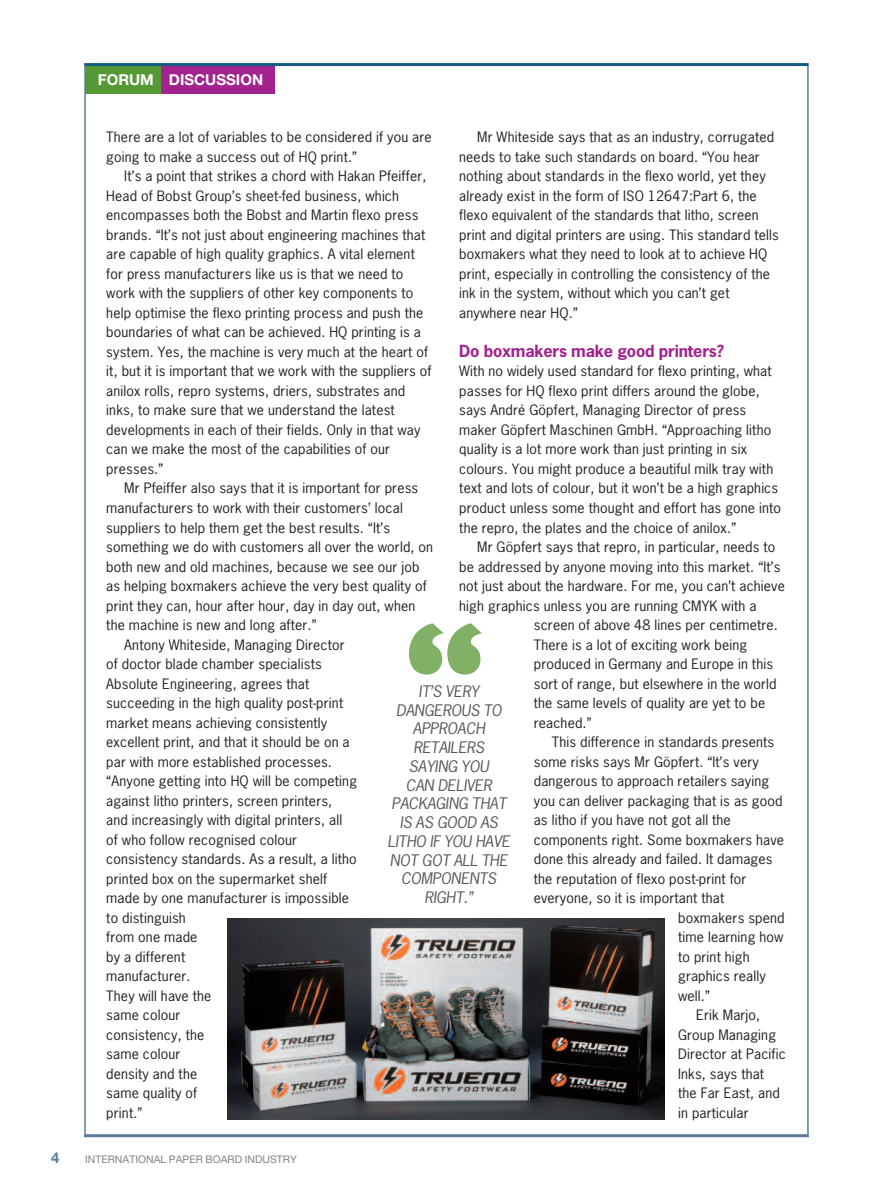
<style>
.page{position:relative;width:893px;height:1191px;background:#fff}
.page>*{position:absolute;margin:0;border:0;box-sizing:border-box;transform-origin:0 0}
.t1{font:700 15.75px "News Gothic";letter-spacing:-.015em;color:#a2238e;scale:1.04 1}
.t2{font:italic 15px/18.8px "News Gothic";letter-spacing:-.01em;color:#57585a;text-align:center;scale:1.04 1}
.t3{font:700 15px "Helvetica Neue";color:#fff}
.t4{font:700 15px "Helvetica Neue";color:#5b7c9b}
.t5{font:13.5px/19.5px "News Gothic";letter-spacing:.01em;color:#231f20;scale:1.04 1}
.t6{font:10.5px "Helvetica Neue";color:#808285}
</style>
<div class="page">
<div style="left:85px;top:65px;width:80px;height:29px;background:#549935"></div>
<div style="left:162px;top:65px;width:113px;height:29px;background:#a2238e"></div>
<hr style="left:84px;top:65px;width:2px;height:1072px;background:#5b7c9b">
<hr style="left:807px;top:65px;width:2px;height:1072px;background:#5b7c9b">
<hr style="left:84px;top:63px;width:725px;height:3px;background:#135b80">
<hr style="left:84px;top:1134px;width:725px;height:3px;background:#5b7c9b">
<img style="left:228px;top:918px;width:437px;height:201px">
<img style="left:409px;top:623px;width:73px;height:52px">
<p class="t3" style="left:98px;top:70px;width:167px">FORUM DISCUSSION</p>
<p class="t5" style="left:106px;top:128px;width:314px">There are a lot of variables to be considered if you are going to make a success out of HQ print.”</p>
<p class="t5" style="left:106px;top:167px;width:314px;text-indent:18px">It’s a point that strikes a chord with Hakan Pfeiffer, Head of Bobst Group’s sheet-fed business, which encompasses both the Bobst and Martin flexo press brands. “It’s not just about engineering machines that are capable of high quality graphics. A vital element for press manufacturers like us is that we need to work with the suppliers of other key components to help optimise the flexo printing process and push the boundaries of what can be achieved. HQ printing is a system. Yes, the machine is very much at the heart of it, but it is important that we work with the suppliers of anilox rolls, repro systems, driers, substrates and inks, to make sure that we understand the latest developments in each of their fields. Only in that way can we make the most of the capabilities of our presses.”</p>
<p class="t5" style="left:124px;top:479px;width:284px">Mr Pfeiffer also says that it is important for press</p>
<p class="t5" style="left:106px;top:498px;width:287px">manufacturers to work with their customers’ local</p>
<p class="t5" style="left:106px;top:518px;width:274px">suppliers to help them get the best results. “It’s</p>
<p class="t5" style="left:106px;top:537px;width:316px">something we do with customers all over the world, on</p>
<p class="t5" style="left:106px;top:557px;width:303px">both new and old machines, because we see our job</p>
<p class="t5" style="left:106px;top:576px;width:310px">as helping boxmakers achieve the very best quality of</p>
<p class="t5" style="left:106px;top:596px;width:299px">print they can, hour after hour, day in day out, when</p>
<p class="t5" style="left:106px;top:615px;width:204px">the machine is new and long after.”</p>
<p class="t5" style="left:124px;top:635px;width:213px">Antony Whiteside, Managing Director</p>
<p class="t5" style="left:106px;top:654px;width:209px">of doctor blade chamber specialists</p>
<p class="t5" style="left:106px;top:674px;width:197px">Absolute Engineering, agrees that</p>
<p class="t5" style="left:106px;top:693px;width:229px">succeeding in the high quality post-print</p>
<p class="t5" style="left:106px;top:713px;width:214px">market means achieving consistently</p>
<p class="t5" style="left:106px;top:732px;width:235px">excellent print, and that it should be on a</p>
<p class="t5" style="left:106px;top:752px;width:219px">par with more established processes.</p>
<p class="t5" style="left:106px;top:771px;width:243px">“Anyone getting into HQ will be competing</p>
<p class="t5" style="left:106px;top:791px;width:219px">against litho printers, screen printers,</p>
<p class="t5" style="left:106px;top:810px;width:228px">and increasingly with digital printers, all</p>
<p class="t5" style="left:106px;top:830px;width:185px">of who follow recognised colour</p>
<p class="t5" style="left:106px;top:849px;width:242px">consistency standards. As a result, a litho</p>
<p class="t5" style="left:106px;top:869px;width:214px">printed box on the supermarket shelf</p>
<p class="t5" style="left:106px;top:888px;width:235px">made by one manufacturer is impossible</p>
<p class="t5" style="left:106px;top:908px;width:78px">to distinguish</p>
<p class="t5" style="left:106px;top:927px;width:89px">from one made</p>
<p class="t5" style="left:106px;top:947px;width:77px">by a different</p>
<p class="t5" style="left:106px;top:966px;width:82px">manufacturer.</p>
<p class="t5" style="left:106px;top:986px;width:103px">They will have the</p>
<p class="t5" style="left:106px;top:1005px;width:73px">same colour</p>
<p class="t5" style="left:106px;top:1025px;width:96px">consistency, the</p>
<p class="t5" style="left:106px;top:1044px;width:73px">same colour</p>
<p class="t5" style="left:106px;top:1064px;width:89px">density and the</p>
<p class="t5" style="left:106px;top:1083px;width:89px">same quality of</p>
<p class="t5" style="left:106px;top:1103px;width:36px">print.”</p>
<p class="t5" style="left:459px;top:128px;width:309px;text-indent:18px">Mr Whiteside says that as an industry, corrugated needs to take such standards on board. “You hear nothing about standards in the flexo world, yet they already exist in the form of ISO 12647:Part 6, the flexo equivalent of the standards that litho, screen print and digital printers are using. This standard tells boxmakers what they need to look at to achieve HQ print, especially in controlling the consistency of the ink in the system, without which you can’t get anywhere near HQ.”</p>
<p class="t1" style="left:459px;top:342px;width:256px">Do boxmakers make good printers?</p>
<p class="t5" style="left:459px;top:362px;width:311px">With no widely used standard for flexo printing, what passes for HQ flexo print differs around the globe, says André Göpfert, Managing Director of press maker Göpfert Maschinen GmbH. “Approaching litho quality is a lot more work than just printing in six colours. You might produce a beautiful milk tray with text and lots of colour, but it won’t be a high graphics product unless some thought and effort has gone into the repro, the plates and the choice of anilox.”</p>
<p class="t5" style="left:477px;top:537px;width:288px">Mr Göpfert says that repro, in particular, needs to</p>
<p class="t5" style="left:459px;top:557px;width:310px">be addressed by anyone moving into this market. “It’s</p>
<p class="t5" style="left:459px;top:576px;width:315px">not just about the hardware. For me, you can’t achieve</p>
<p class="t5" style="left:459px;top:596px;width:287px">high graphics unless you are running CMYK with a</p>
<p class="t5" style="left:534px;top:615px;width:236px">screen of above 48 lines per centimetre.</p>
<p class="t5" style="left:534px;top:635px;width:207px">There is a lot of exciting work being</p>
<p class="t5" style="left:534px;top:654px;width:232px">produced in Germany and Europe in this</p>
<p class="t5" style="left:534px;top:674px;width:235px">sort of range, but elsewhere in the world</p>
<p class="t5" style="left:534px;top:693px;width:224px">the same levels of quality are yet to be</p>
<p class="t5" style="left:534px;top:713px;width:57px">reached.”</p>
<p class="t5" style="left:552px;top:732px;width:215px">This difference in standards presents</p>
<p class="t5" style="left:534px;top:752px;width:218px">some risks says Mr Göpfert. “It’s very</p>
<p class="t5" style="left:534px;top:771px;width:228px">dangerous to approach retailers saying</p>
<p class="t5" style="left:534px;top:791px;width:241px">you can deliver packaging that is as good</p>
<p class="t5" style="left:534px;top:810px;width:191px">as litho if you have not got all the</p>
<p class="t5" style="left:534px;top:830px;width:242px">components right. Some boxmakers have</p>
<p class="t5" style="left:534px;top:849px;width:231px">done this already and failed. It damages</p>
<p class="t5" style="left:534px;top:869px;width:206px">the reputation of flexo post-print for</p>
<p class="t5" style="left:534px;top:888px;width:185px">everyone, so it is important that</p>
<p class="t5" style="left:678px;top:908px;width:104px">boxmakers spend</p>
<p class="t5" style="left:678px;top:927px;width:103px">time learning how</p>
<p class="t5" style="left:678px;top:947px;width:70px">to print high</p>
<p class="t5" style="left:678px;top:966px;width:86px">graphics really</p>
<p class="t5" style="left:678px;top:986px;width:32px">well.”</p>
<p class="t5" style="left:696px;top:1005px;width:63px">Erik Marjo,</p>
<p class="t5" style="left:678px;top:1025px;width:96px">Group Managing</p>
<p class="t5" style="left:678px;top:1044px;width:105px">Director at Pacific</p>
<p class="t5" style="left:678px;top:1064px;width:84px">Inks, says that</p>
<p class="t5" style="left:678px;top:1083px;width:99px">the Far East, and</p>
<p class="t5" style="left:678px;top:1103px;width:69px">in particular</p>
<p class="t2" style="left:388px;top:682px;width:119px">IT’S VERY<br>DANGEROUS TO<br>APPROACH<br>RETAILERS<br>SAYING YOU<br>CAN DELIVER<br>PACKAGING THAT<br>IS AS GOOD AS<br>LITHO IF YOU HAVE<br>NOT GOT ALL THE<br>COMPONENTS<br>RIGHT.”</p>
<p class="t4" style="left:51px;top:1148px;width:10px">4</p>
<p class="t6" style="left:85px;top:1153px;width:213px">INTERNATIONAL PAPER BOARD INDUSTRY</p>
</div>
